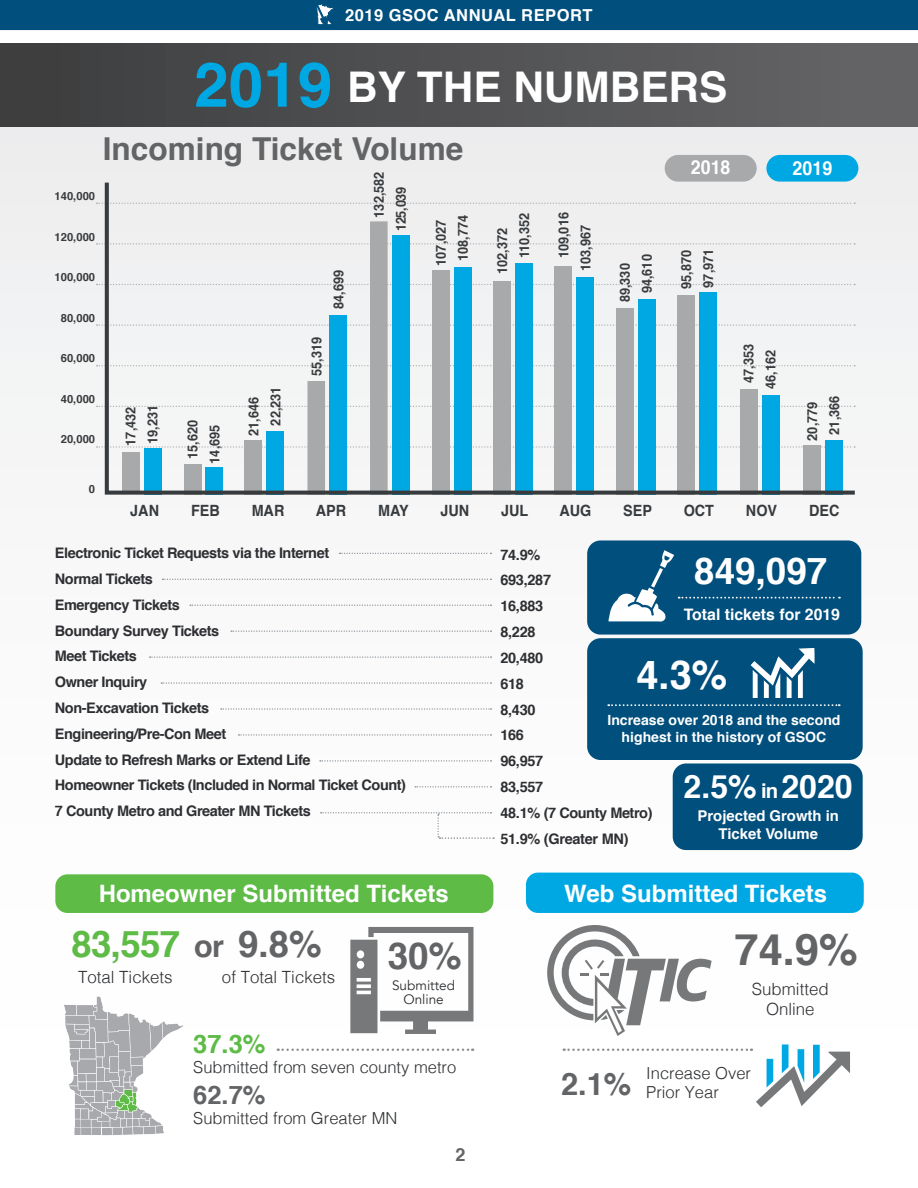
<style>
.page{position:relative;width:918px;height:1188px;background:#fff}
.page>*{position:absolute;margin:0;border:0;box-sizing:border-box;transform-origin:0 0}
.t1{font:700 43.5px "Helvetica";color:#626466}
.t2{font:700 42.3px "Helvetica";color:#fff}
.t3{font:700 39.9px "Helvetica";color:#fff}
.t4{font:700 36.9px "Helvetica";color:#fff}
.t5{font:700 36.9px "Helvetica";color:#626466}
.t6{font:700 36.75px "Helvetica";color:#5dbb46}
.t7{font:700 32.1px "Helvetica";color:#fff}
.t8{font:700 31.65px "Helvetica";color:#626466}
.t9{font:700 30.9px "Helvetica";color:#626466}
.t10{font:700 25.5px "Helvetica";color:#5dbb46}
.t11{font:700 25.5px "Helvetica";color:#626466}
.t12{font:700 24px "Helvetica";color:#fff}
.t13{font:700 19.2px "Helvetica";color:#fff;scale:.93 1}
.t14{font:700 18px "Helvetica";color:#626466}
.t15{font:300 16.8px "Helvetica";color:#2d2f32}
.t16{font:300 16.5px/19.8px "Helvetica";color:#2d2f32}
.t17{font:700 16.5px "Helvetica";letter-spacing:.03em;color:#fff}
.t18{font:700 15.9px "Helvetica";color:#fff}
.t19{font:700 15.45px "Helvetica";color:#383b3d;scale:.93 1}
.t20{font:700 14.85px/17.9px "Helvetica";color:#fff;text-align:center}
.t21{font:700 14.55px "Helvetica";letter-spacing:-.03em;color:#2d2f32}
.t22{font:700 14.1px/17px "Helvetica";color:#fff;text-align:center}
.t23{font:700 13.8px "Helvetica";color:#383b3d;scale:.93 1}
.t24{font:13.65px "Avenir";color:#2d2f32}
.t25{font:700 11.25px "Helvetica";color:#383b3d}
.s1{font-size:62.1px;color:#00a8e3}
.s2{font-size:20.4px}
.s3{font-size:30.6px;color:#626466}
.s4{color:#626466}
</style>
<div class="page">
<div style="left:0;top:0;width:918px;height:1188px;background:linear-gradient(to right,#f9f9f9,#f9fafa)"></div>
<svg style="left:97px;top:243px;width:6px;height:2px"></svg>
<svg style="left:97px;top:324px;width:6px;height:2px"></svg>
<svg style="left:97px;top:446px;width:6px;height:2px"></svg>
<div style="left:766px;top:155px;width:92px;height:27px;background:#00a8e3;border-radius:13px"></div>
<svg style="left:103px;top:179px;width:756px;height:318px"></svg>
<div style="left:665px;top:155px;width:92px;height:27px;background:#a7a9ab;border-radius:13px"></div>
<svg style="left:339px;top:553px;width:153px;height:1px"></svg>
<svg style="left:162px;top:579px;width:330px;height:1px"></svg>
<svg style="left:190px;top:605px;width:302px;height:1px"></svg>
<svg style="left:231px;top:631px;width:261px;height:1px"></svg>
<svg style="left:150px;top:656px;width:342px;height:2px"></svg>
<svg style="left:161px;top:682px;width:331px;height:2px"></svg>
<svg style="left:221px;top:708px;width:271px;height:2px"></svg>
<svg style="left:239px;top:734px;width:253px;height:2px"></svg>
<svg style="left:320px;top:760px;width:172px;height:2px"></svg>
<svg style="left:415px;top:786px;width:77px;height:1px"></svg>
<svg style="left:321px;top:812px;width:173px;height:27px"></svg>
<div style="left:55px;top:874px;width:438px;height:39px;background:#5dbb46;border-radius:12px"></div>
<div style="left:526px;top:873px;width:338px;height:40px;background:#00a8e3;border-radius:12px"></div>
<svg style="left:63px;top:995px;width:123px;height:141px"></svg>
<svg style="left:350px;top:927px;width:124px;height:107px"></svg>
<svg style="left:547px;top:925px;width:165px;height:111px"></svg>
<svg style="left:278px;top:1049px;width:195px;height:2px"></svg>
<svg style="left:564px;top:1044px;width:286px;height:63px"></svg>
<div style="left:587px;top:540px;width:274px;height:95px;background:#004f7d;border-radius:13px"></div>
<div style="left:587px;top:638px;width:276px;height:122px;background:#004f7d;border-radius:13px"></div>
<svg style="left:609px;top:550px;width:231px;height:72px"></svg>
<div style="left:673px;top:763px;width:190px;height:87px;background:#004f7d;border-radius:13px"></div>
<svg style="left:608px;top:704px;width:232px;height:2px"></svg>
<svg style="left:751px;top:648px;width:64px;height:50px"></svg>
<div style="left:0;top:44px;width:918px;height:82px;background:linear-gradient(to right,#3d3d3e,#656569)"></div>
<div style="left:0;top:14px;width:918px;height:29px;background:#fff"></div>
<div style="left:0;top:0;width:918px;height:30px;background:#004f7d"></div>
<svg style="left:316px;top:4px;width:17px;height:21px"></svg>
<p class="t17" style="left:345px;top:2px;width:249px">2019 GSOC ANNUAL REPORT</p>
<p class="t2" style="left:194px;top:53px;width:535px"><span class="s1">2019</span> BY THE NUMBERS</p>
<p class="t25" style="left:55px;top:187px;width:42px">140,000</p>
<p class="t25" style="left:55px;top:227px;width:42px">120,000</p>
<p class="t25" style="left:55px;top:268px;width:42px">100,000</p>
<p class="t25" style="left:61px;top:309px;width:36px">80,000</p>
<p class="t25" style="left:61px;top:349px;width:36px">60,000</p>
<p class="t25" style="left:61px;top:390px;width:36px">40,000</p>
<p class="t25" style="left:61px;top:430px;width:36px">20,000</p>
<p class="t25" style="left:89px;top:480px;width:8px">0</p>
<p class="t8" style="left:103px;top:123px;width:362px">Incoming Ticket Volume</p>
<p class="t23" style="left:119px;top:446px;width:44px;rotate:-90deg">17,432</p>
<p class="t23" style="left:141px;top:444px;width:44px;rotate:-90deg">19,231</p>
<p class="t23" style="left:182px;top:459px;width:44px;rotate:-90deg">15,620</p>
<p class="t23" style="left:204px;top:464px;width:44px;rotate:-90deg">14,695</p>
<p class="t23" style="left:243px;top:436px;width:44px;rotate:-90deg">21,646</p>
<p class="t23" style="left:264px;top:426px;width:44px;rotate:-90deg">22,231</p>
<p class="t23" style="left:327px;top:309px;width:44px;rotate:-90deg">84,699</p>
<p class="t23" style="left:305px;top:376px;width:44px;rotate:-90deg">55,319</p>
<p class="t23" style="left:368px;top:218px;width:51px;rotate:-90deg">132,582</p>
<p class="t23" style="left:390px;top:231px;width:50px;rotate:-90deg">125,039</p>
<p class="t23" style="left:452px;top:261px;width:51px;rotate:-90deg">108,774</p>
<p class="t23" style="left:513px;top:258px;width:50px;rotate:-90deg">110,352</p>
<p class="t23" style="left:430px;top:266px;width:51px;rotate:-90deg">107,027</p>
<p class="t23" style="left:491px;top:274px;width:51px;rotate:-90deg">102,372</p>
<p class="t23" style="left:553px;top:258px;width:51px;rotate:-90deg">109,016</p>
<p class="t23" style="left:574px;top:271px;width:51px;rotate:-90deg">103,967</p>
<p class="t13" style="left:691px;top:152px;width:44px">2018</p>
<p class="t13" style="left:793px;top:153px;width:44px">2019</p>
<p class="t23" style="left:614px;top:302px;width:44px;rotate:-90deg">89,330</p>
<p class="t23" style="left:675px;top:289px;width:44px;rotate:-90deg">95,870</p>
<p class="t23" style="left:636px;top:293px;width:44px;rotate:-90deg">94,610</p>
<p class="t23" style="left:697px;top:288px;width:44px;rotate:-90deg">97,971</p>
<p class="t23" style="left:738px;top:383px;width:44px;rotate:-90deg">47,353</p>
<p class="t23" style="left:760px;top:389px;width:44px;rotate:-90deg">46,162</p>
<p class="t23" style="left:801px;top:441px;width:44px;rotate:-90deg">20,779</p>
<p class="t23" style="left:823px;top:435px;width:44px;rotate:-90deg">21,366</p>
<p class="t19" style="left:130px;top:498px;width:32px">JAN</p>
<p class="t19" style="left:191px;top:498px;width:32px">FEB</p>
<p class="t19" style="left:252px;top:498px;width:37px">MAR</p>
<p class="t19" style="left:316px;top:498px;width:34px">APR</p>
<p class="t19" style="left:378px;top:498px;width:34px">MAY</p>
<p class="t19" style="left:440px;top:498px;width:32px">JUN</p>
<p class="t19" style="left:501px;top:498px;width:31px">JUL</p>
<p class="t19" style="left:559px;top:498px;width:36px">AUG</p>
<p class="t19" style="left:623px;top:498px;width:32px">SEP</p>
<p class="t19" style="left:684px;top:498px;width:34px">OCT</p>
<p class="t19" style="left:746px;top:498px;width:35px">NOV</p>
<p class="t19" style="left:809px;top:498px;width:34px">DEC</p>
<p class="t21" style="left:55px;top:541px;width:276px">Electronic Ticket Requests via the Internet</p>
<p class="t21" style="left:55px;top:567px;width:100px">Normal Tickets</p>
<p class="t21" style="left:55px;top:593px;width:127px">Emergency Tickets</p>
<p class="t21" style="left:55px;top:619px;width:166px">Boundary Survey Tickets</p>
<p class="t21" style="left:55px;top:645px;width:84px">Meet Tickets</p>
<p class="t21" style="left:55px;top:670px;width:94px">Owner Inquiry</p>
<p class="t21" style="left:55px;top:696px;width:156px">Non-Excavation Tickets</p>
<p class="t21" style="left:55px;top:722px;width:173px">Engineering/Pre-Con Meet</p>
<p class="t21" style="left:55px;top:748px;width:257px">Update to Refresh Marks or Extend Life</p>
<p class="t21" style="left:55px;top:774px;width:353px">Homeowner Tickets (Included in Normal Ticket Count)</p>
<p class="t21" style="left:55px;top:799px;width:257px">7 County Metro and Greater MN Tickets</p>
<p class="t21" style="left:500px;top:543px;width:41px">74.9%</p>
<p class="t21" style="left:500px;top:569px;width:52px">693,287</p>
<p class="t21" style="left:500px;top:594px;width:44px">16,883</p>
<p class="t21" style="left:500px;top:620px;width:37px">8,228</p>
<p class="t21" style="left:500px;top:646px;width:44px">20,480</p>
<p class="t21" style="left:500px;top:672px;width:25px">618</p>
<p class="t21" style="left:500px;top:698px;width:37px">8,430</p>
<p class="t21" style="left:500px;top:723px;width:25px">166</p>
<p class="t21" style="left:500px;top:749px;width:44px">96,957</p>
<p class="t21" style="left:500px;top:775px;width:44px">83,557</p>
<p class="t21" style="left:500px;top:801px;width:154px">48.1% (7 County Metro)</p>
<p class="t21" style="left:500px;top:827px;width:130px">51.9% (Greater MN)</p>
<p class="t4" style="left:694px;top:541px;width:135px">849,097</p>
<p class="t18" style="left:684px;top:601px;width:158px">Total tickets for 2019</p>
<p class="t3" style="left:636px;top:643px;width:92px">4.3%</p>
<p class="t22" style="left:607px;top:712px;width:235px">Increase over 2018 and the second highest in the history of GSOC</p>
<p class="t7" style="left:684px;top:761px;width:171px">2.5% <span class="s2">in</span> 2020</p>
<p class="t20" style="left:698px;top:807px;width:143px">Projected Growth in<br>Ticket Volume</p>
<p class="t12" style="left:99px;top:874px;width:351px">Homeowner Submitted Tickets</p>
<p class="t12" style="left:564px;top:874px;width:264px">Web Submitted Tickets</p>
<p class="t6" style="left:72px;top:915px;width:252px">83,557 <span class="s3">or</span> <span class="s4">9.8%</span></p>
<p class="t15" style="left:78px;top:963px;width:96px">Total Tickets</p>
<p class="t15" style="left:222px;top:963px;width:115px">of Total Tickets</p>
<p class="t5" style="left:388px;top:926px;width:75px">30%</p>
<p class="t1" style="left:735px;top:915px;width:125px">74.9%</p>
<p class="t15" style="left:752px;top:975px;width:78px">Submitted</p>
<p class="t15" style="left:766px;top:995px;width:50px">Online</p>
<p class="t24" style="left:392px;top:977px;width:65px">Submitted</p>
<p class="t24" style="left:403px;top:991px;width:42px">Online</p>
<p class="t10" style="left:193px;top:1023px;width:74px">37.3%</p>
<p class="t16" style="left:193px;top:1056px;width:265px">Submitted from seven county metro</p>
<p class="t11" style="left:193px;top:1075px;width:74px">62.7%</p>
<p class="t16" style="left:193px;top:1107px;width:206px">Submitted from Greater MN</p>
<p class="t14" style="left:456px;top:1140px;width:12px">2</p>
<p class="t9" style="left:561px;top:1059px;width:72px">2.1%</p>
<p class="t16" style="left:646px;top:1062px;width:106px">Increase Over<br>Prior Year</p>
</div>
